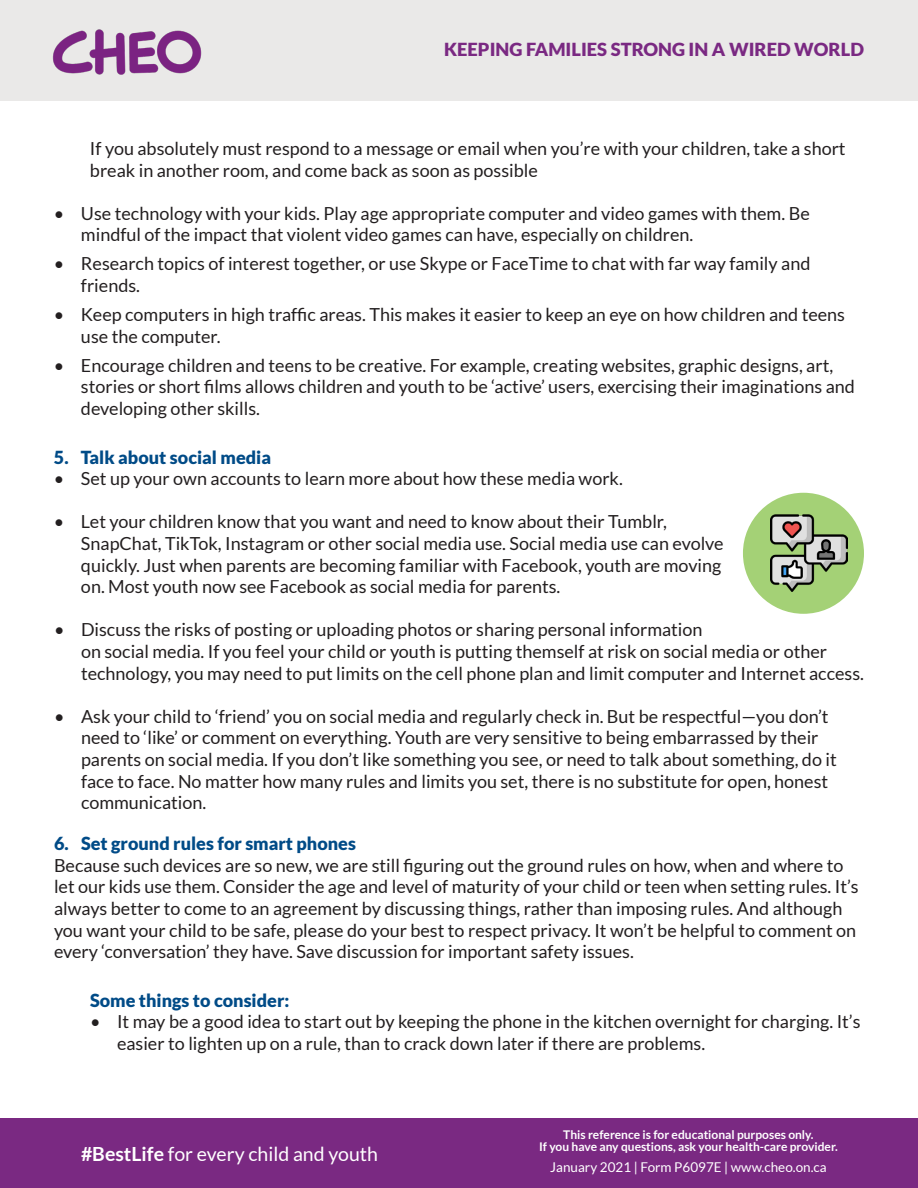
<style>
.page{position:relative;width:918px;height:1188px;background:#fff}
.page>*{position:absolute;margin:0;border:0;box-sizing:border-box;transform-origin:0 0}
.t1{font:19.5px "Lato";color:#fff}
.t2{font:18px/21.6px "Lato";color:#231f20}
.t3{font:900 18px "Lato";color:#004b87}
.t4{font:900 18px "Lato";color:#7a2982}
.t5{font:13.5px "Lato";color:#fff}
.t6{font:700 12px/12px "Lato";color:#fff;text-align:center}
.s1{font-weight:700}
</style>
<div class="page">
<div style="left:0;top:0;width:918px;height:101px;background:#eae9e8"></div>
<img style="left:52px;top:29px;width:150px;height:46px">
<div style="left:0;top:1119px;width:918px;height:69px;background:#7a2982"></div>
<div style="left:743px;top:493px;width:121px;height:121px;background:#a4d176;border-radius:50%"></div>
<img style="left:770px;top:515px;width:78px;height:77px">
<p class="t4" style="left:444px;top:39px;width:421px">KEEPING FAMILIES STRONG IN A WIRED WORLD</p>
<p class="t2" style="left:90px;top:137px;width:757px">If you absolutely must respond to a message or email when you’re with your children, take a short</p>
<p class="t2" style="left:90px;top:159px;width:449px">break in another room, and come back as soon as possible</p>
<p class="t2" style="left:81px;top:202px;width:730px;text-indent:-27px">• Use technology with your kids. Play age appropriate computer and video games with them. Be mindful of the impact that violent video games can have, especially on children.</p>
<p class="t2" style="left:81px;top:253px;width:731px;text-indent:-27px">• Research topics of interest together, or use Skype or FaceTime to chat with far way family and friends.</p>
<p class="t2" style="left:81px;top:304px;width:766px;text-indent:-27px">• Keep computers in high traffic areas. This makes it easier to keep an eye on how children and teens use the computer.</p>
<p class="t2" style="left:54px;top:354px;width:781px">• Encourage children and teens to be creative. For example, creating websites, graphic designs, art,</p>
<p class="t2" style="left:81px;top:376px;width:775px">stories or short films allows children and youth to be ‘active’ users, exercising their imaginations and</p>
<p class="t2" style="left:81px;top:398px;width:181px">developing other skills.</p>
<p class="t3" style="left:54px;top:446px;width:219px">5. Talk about social media</p>
<p class="t2" style="left:54px;top:468px;width:570px">• Set up your own accounts to learn more about how these media work.</p>
<p class="t2" style="left:81px;top:511px;width:644px;text-indent:-27px">• Let your children know that you want and need to know about their Tumblr, SnapChat, TikTok, Instagram or other social media use. Social media use can evolve quickly. Just when parents are becoming familiar with Facebook, youth are moving on. Most youth now see Facebook as social media for parents.</p>
<p class="t2" style="left:81px;top:619px;width:784px;text-indent:-27px">• Discuss the risks of posting or uploading photos or sharing personal information<br>on social media. If you feel your child or youth is putting themself at risk on social media or other technology, you may need to put limits on the cell phone plan and limit computer and Internet access.</p>
<p class="t2" style="left:81px;top:705px;width:757px;text-indent:-27px">• Ask your child to ‘friend’ you on social media and regularly check in. But be respectful—you don’t need to ‘like’ or comment on everything. Youth are very sensitive to being embarrassed by their parents on social media. If you don’t like something you see, or need to talk about something, do it face to face. No matter how many rules and limits you set, there is no substitute for open, honest communication.</p>
<p class="t3" style="left:54px;top:833px;width:304px">6. Set ground rules for smart phones</p>
<p class="t2" style="left:54px;top:854px;width:791px">Because such devices are so new, we are still figuring out the ground rules on how, when and where to</p>
<p class="t2" style="left:54px;top:876px;width:806px">let our kids use them. Consider the age and level of maturity of your child or teen when setting rules. It’s always better to come to an agreement by discussing things, rather than imposing rules. And although you want your child to be safe, please do your best to respect privacy. It won’t be helpful to comment on every ‘conversation’ they have. Save discussion for important safety issues.</p>
<p class="t3" style="left:90px;top:990px;width:201px">Some things to consider:</p>
<p class="t2" style="left:117px;top:1011px;width:745px;text-indent:-27px">• It may be a good idea to start out by keeping the phone in the kitchen overnight for charging. It’s easier to lighten up on a rule, than to crack down later if there are problems.</p>
<p class="t1" style="left:81px;top:1143px;width:298px"><span class="s1">#BestLife</span> for every child and youth</p>
<p class="t6" style="left:539px;top:1129px;width:300px">This reference is for educational purposes only.<br>If you have any questions, ask your health-care provider.</p>
<p class="t5" style="left:550px;top:1160px;width:278px">January 2021 | Form P6097E | www.cheo.on.ca</p>
</div>
